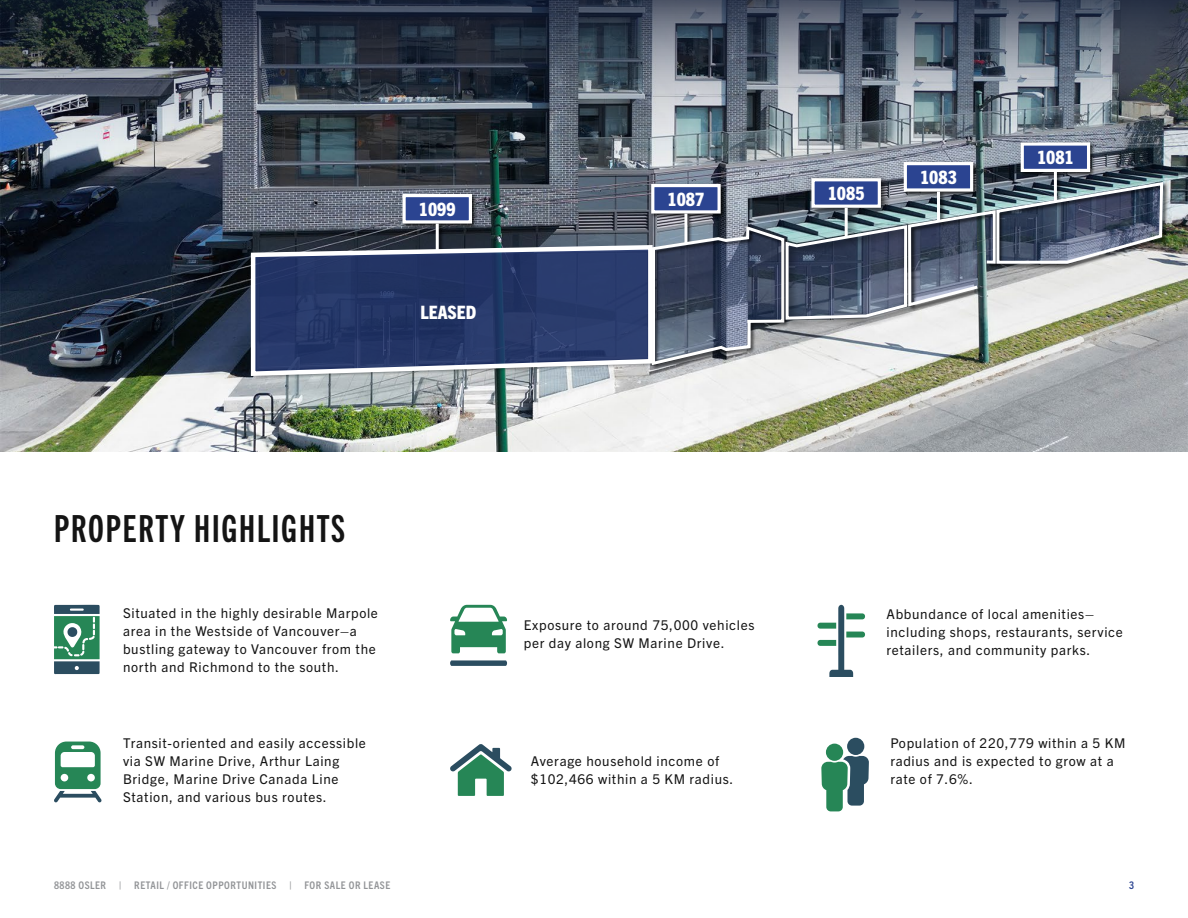
<style>
.page{position:relative;width:1188px;height:918px;background:#fff}
.page>*{position:absolute;margin:0;border:0;box-sizing:border-box;transform-origin:0 0}
.t1{font:37.5px "Trade Gothic Next LT Pro Bd Cm";letter-spacing:.05em;color:#141414}
.t2{font:800 condensed 18.45px "Trade Gothic Next LT Pro";color:#fff}
.t3{font:13.5px/18px "Trade Gothic Next LT Pro";letter-spacing:.05em;color:#141414}
.t4{font:700 condensed 10.5px "Trade Gothic Next LT Pro";letter-spacing:.05em;color:#939598}
.t5{font:700 condensed 10.5px "Trade Gothic Next LT Pro";color:#2b4491}
</style>
<div class="page">
<img style="left:0;top:223px;width:1188px;height:228px">
<img style="left:0;top:0;width:1188px;height:223px">
<svg style="left:818px;top:605px;width:47px;height:72px"></svg>
<svg style="left:54px;top:605px;width:46px;height:69px;background:#528b7a"></svg>
<svg style="left:54px;top:742px;width:48px;height:60px"></svg>
<svg style="left:450px;top:605px;width:57px;height:48px"></svg>
<svg style="left:450px;top:660px;width:57px;height:6px"></svg>
<div style="left:847px;top:738px;width:17px;height:17px;background:#2b4d60;border-radius:50%"></div>
<div style="left:826px;top:744px;width:17px;height:17px;background:#268656;border-radius:50%"></div>
<svg style="left:821px;top:756px;width:48px;height:55px"></svg>
<svg style="left:450px;top:744px;width:62px;height:52px"></svg>
<div style="left:252px;top:193px;width:405px;height:187px;background:#000;opacity:.8"></div>
<div style="left:402px;top:194px;width:70px;height:30px;background:#2b4491;border:3px solid #fff"></div>
<hr style="left:436px;top:224px;width:3px;height:27px;background:#fff">
<div style="left:650px;top:183px;width:140px;height:188px;background:#000;opacity:.8"></div>
<div style="left:780px;top:173px;width:137px;height:157px;background:#000;opacity:.8"></div>
<svg style="left:811px;top:178px;width:70px;height:2px"></svg>
<div style="left:902px;top:161px;width:100px;height:151px;background:#000;opacity:.8"></div>
<div style="left:904px;top:162px;width:69px;height:30px;background:#2b4491;border:3px solid #fff"></div>
<div style="left:995px;top:141px;width:174px;height:129px;background:#000;opacity:.8"></div>
<img style="left:650px;top:180px;width:515px;height:187px">
<div style="left:1021px;top:142px;width:69px;height:30px;background:#2b4491;border:3px solid #fff"></div>
<hr style="left:1054px;top:172px;width:3px;height:30px;background:#fff">
<svg style="left:249px;top:243px;width:406px;height:135px;background:#415078"></svg>
<h2 class="t2" style="left:419px;top:197px;width:38px">1099</h2>
<h2 class="t2" style="left:420px;top:300px;width:57px">LEASED</h2>
<h1 class="t1" style="left:54px;top:504px;width:293px">PROPERTY HIGHLIGHTS</h1>
<h2 class="t2" style="left:668px;top:187px;width:38px">1087</h2>
<h2 class="t2" style="left:828px;top:181px;width:38px">1085</h2>
<h2 class="t2" style="left:920px;top:165px;width:38px">1083</h2>
<h2 class="t2" style="left:1037px;top:145px;width:38px">1081</h2>
<p class="t3" style="left:123px;top:603px;width:256px">Situated in the highly desirable Marpole area in the Westside of Vancouver–a bustling gateway to Vancouver from the north and Richmond to the south.</p>
<p class="t3" style="left:887px;top:604px;width:238px">Abbundance of local amenities– including shops, restaurants, service retailers, and community parks.</p>
<p class="t3" style="left:524px;top:615px;width:232px">Exposure to around 75,000 vehicles per day along SW Marine Drive.</p>
<p class="t3" style="left:123px;top:734px;width:244px">Transit-oriented and easily accessible via SW Marine Drive, Arthur Laing Bridge, Marine Drive Canada Line Station, and various bus routes.</p>
<p class="t3" style="left:531px;top:751px;width:204px">Average household income of $102,466 within a 5 KM radius.</p>
<p class="t3" style="left:890px;top:733px;width:237px">Population of 220,779 within a 5 KM radius and is expected to grow at a rate of 7.6%.</p>
<p class="t4" style="left:54px;top:878px;width:338px">8888 OSLER | RETAIL / OFFICE OPPORTUNITIES | FOR SALE OR LEASE</p>
<p class="t5" style="left:1129px;top:878px;width:6px">3</p>
</div>
